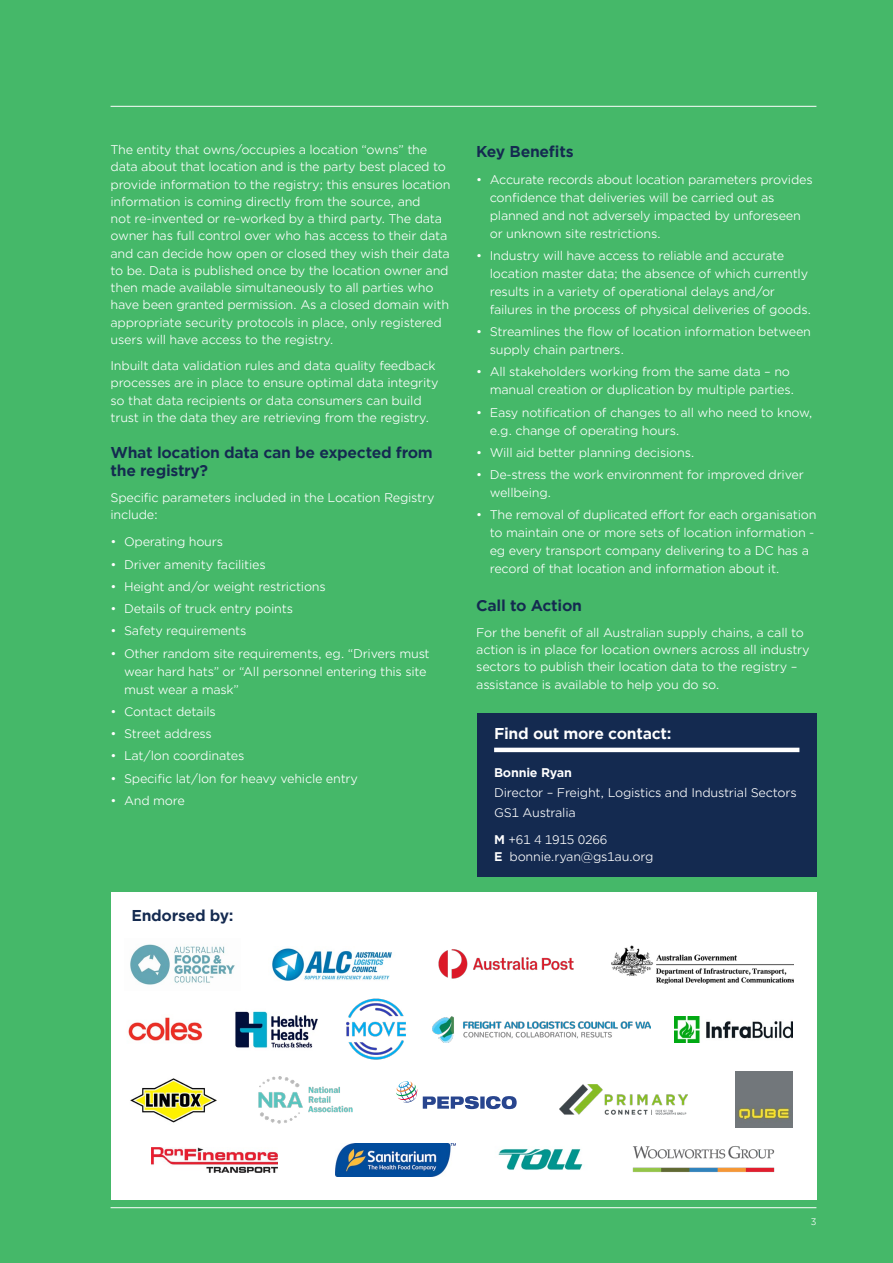
<style>
.page{position:relative;width:893px;height:1263px;background:#45b869}
.page>*{position:absolute;margin:0;border:0;box-sizing:border-box;transform-origin:0 0}
.t1{font:700 15px/18px "Gotham Office";letter-spacing:-.02em;color:#142a50}
.t2{font:700 15px "Gotham Office";letter-spacing:-.02em;color:#fff}
.t3{font:12px/17.2px "Gotham Office";letter-spacing:-.02em;color:#fff}
.t4{font:700 12px "Gotham Office";letter-spacing:-.02em;color:#fff}
.t5{font:9px "Gotham Office";color:#fff}
.s1{font-weight:700}
</style>
<div class="page">
<hr style="left:111px;top:106px;width:705px;height:1px;background:#fff">
<hr style="left:111px;top:1207px;width:705px;height:1px;background:#fff">
<div style="left:477px;top:713px;width:339px;height:164px;background:#142a50"></div>
<hr style="left:494px;top:748px;width:305px;height:4px;background:#fff">
<div style="left:111px;top:892px;width:705px;height:308px;background:#fff"></div>
<img style="left:130px;top:944px;width:105px;height:41px">
<img style="left:272px;top:948px;width:120px;height:33px">
<img style="left:128px;top:1017px;width:75px;height:24px">
<img style="left:674px;top:1017px;width:119px;height:25px">
<img style="left:346px;top:998px;width:60px;height:62px">
<img style="left:151px;top:1147px;width:126px;height:25px">
<img style="left:336px;top:1144px;width:119px;height:33px">
<img style="left:498px;top:1149px;width:85px;height:21px">
<img style="left:632px;top:1146px;width:143px;height:26px">
<img style="left:438px;top:949px;width:136px;height:30px">
<img style="left:612px;top:945px;width:181px;height:39px">
<img style="left:560px;top:1085px;width:127px;height:29px">
<img style="left:130px;top:1078px;width:87px;height:45px">
<img style="left:235px;top:1011px;width:83px;height:37px">
<img style="left:736px;top:1071px;width:57px;height:57px">
<svg style="left:396px;top:1081px;width:121px;height:28px"></svg>
<img style="left:432px;top:1016px;width:219px;height:27px">
<img style="left:258px;top:1076px;width:95px;height:48px">
<p class="t3" style="left:111px;top:141px;width:341px">The entity that owns/occupies a location “owns” the data about that location and is the party best placed to provide information to the registry; this ensures location information is coming directly from the source, and<br>not re-invented or re-worked by a third party. The data owner has full control over who has access to their data and can decide how open or closed they wish their data to be. Data is published once by the location owner and then made available simultaneously to all parties who have been granted permission. As a closed domain with appropriate security protocols in place, only registered users will have access to the registry.</p>
<p class="t3" style="left:111px;top:357px;width:330px">Inbuilt data validation rules and data quality feedback processes are in place to ensure optimal data integrity so that data recipients or data consumers can build trust in the data they are retrieving from the registry.</p>
<p class="t1" style="left:111px;top:443px;width:324px">What location data can be expected from the registry?</p>
<p class="t3" style="left:111px;top:489px;width:325px">Specific parameters included in the Location Registry include:</p>
<p class="t3" style="left:111px;top:533px;width:114px">• Operating hours</p>
<p class="t3" style="left:111px;top:555px;width:157px">• Driver amenity facilities</p>
<p class="t3" style="left:111px;top:578px;width:217px">• Height and/or weight restrictions</p>
<p class="t3" style="left:111px;top:600px;width:184px">• Details of truck entry points</p>
<p class="t3" style="left:111px;top:622px;width:137px">• Safety requirements</p>
<p class="t3" style="left:124px;top:644px;width:307px;line-height:18px;text-indent:-14px">• Other random site requirements, eg. “Drivers must wear hard hats” or “All personnel entering this site must wear a mask”</p>
<p class="t3" style="left:111px;top:703px;width:107px">• Contact details</p>
<p class="t3" style="left:111px;top:725px;width:103px">• Street address</p>
<p class="t3" style="left:111px;top:747px;width:135px">• Lat/lon coordinates</p>
<p class="t3" style="left:111px;top:769px;width:249px">• Specific lat/lon for heavy vehicle entry</p>
<p class="t3" style="left:111px;top:792px;width:76px">• And more</p>
<p class="t1" style="left:131px;top:906px;width:104px">Endorsed by:</p>
<p class="t1" style="left:476px;top:142px;width:99px">Key Benefits</p>
<p class="t3" style="left:490px;top:170px;width:324px;line-height:18px;text-indent:-14px">• Accurate records about location parameters provides confidence that deliveries will be carried out as planned and not adversely impacted by unforeseen or unknown site restrictions.</p>
<p class="t3" style="left:490px;top:246px;width:323px;line-height:18px;text-indent:-14px">• Industry will have access to reliable and accurate location master data; the absence of which currently results in a variety of operational delays and/or failures in the process of physical deliveries of goods.</p>
<p class="t3" style="left:490px;top:322px;width:323px;line-height:18px;text-indent:-14px">• Streamlines the flow of location information between supply chain partners.</p>
<p class="t3" style="left:490px;top:363px;width:306px;line-height:18px;text-indent:-14px">• All stakeholders working from the same data – no manual creation or duplication by multiple parties.</p>
<p class="t3" style="left:490px;top:403px;width:324px;line-height:18px;text-indent:-14px">• Easy notification of changes to all who need to know, e.g. change of operating hours.</p>
<p class="t3" style="left:476px;top:443px;width:220px">• Will aid better planning decisions.</p>
<p class="t3" style="left:490px;top:465px;width:316px;line-height:18px;text-indent:-14px">• De-stress the work environment for improved driver wellbeing.</p>
<p class="t3" style="left:490px;top:506px;width:328px;line-height:18px;text-indent:-14px">• The removal of duplicated effort for each organisation to maintain one or more sets of location information - eg every transport company delivering to a DC has a record of that location and information about it.</p>
<p class="t1" style="left:476px;top:596px;width:107px">Call to Action</p>
<p class="t3" style="left:476px;top:623px;width:335px">For the benefit of all Australian supply chains, a call to action is in place for location owners across all industry sectors to publish their location data to the registry – assistance is available to help you do so.</p>
<p class="t2" style="left:494px;top:723px;width:179px">Find out more contact:</p>
<p class="t4" style="left:494px;top:764px;width:79px">Bonnie Ryan</p>
<p class="t3" style="left:494px;top:782px;width:304px;line-height:20.2px">Director – Freight, Logistics and Industrial Sectors<br>GS1 Australia</p>
<p class="t3" style="left:494px;top:830px;width:161px"><span class="s1">M</span> +61 4 1915 0266<br><span class="s1">E</span> bonnie.ryan@gs1au.org</p>
<p class="t5" style="left:811px;top:1215px;width:7px">3</p>
</div>
